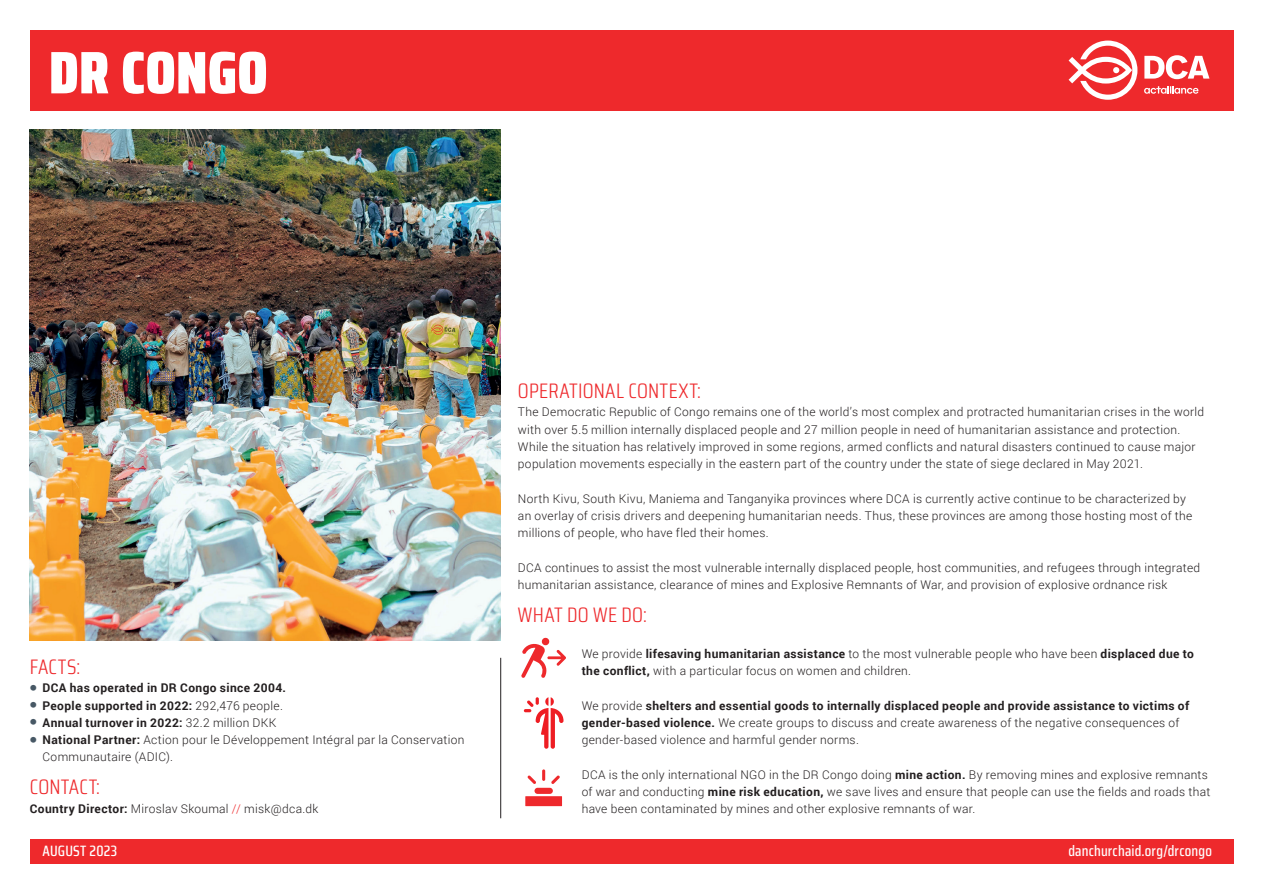
<style>
.page{position:relative;width:1263px;height:893px;background:#fff}
.page>*{position:absolute;margin:0;border:0;box-sizing:border-box;transform-origin:0 0}
.t1{font:900 60px "Saira Condensed";color:#fff}
.t2{font:300 21px "Saira Condensed";letter-spacing:.01em;color:#ee292c}
.t3{font:500 15px "Saira Condensed";letter-spacing:.015em;color:#fff}
.t4{font:300 12px/17.2px "Roboto";letter-spacing:.025em;color:#231f20}
.t5{font:700 12px "Roboto";letter-spacing:.03em;color:#231f20}
.s1{font-family:"Real Text OT";font-weight:300;color:#475865}
.s2{font-weight:300}
.s3{font-family:"Real Text OT";color:#475865}
.s4{font-weight:700}
.s5{color:#ee292c}
</style>
<div class="page">
<div style="left:30px;top:30px;width:1203px;height:81px;background:#ee292c"></div>
<svg style="left:1144px;top:86px;width:54px;height:8px"></svg>
<svg style="left:1068px;top:41px;width:69px;height:59px"></svg>
<svg style="left:1144px;top:55px;width:65px;height:24px"></svg>
<hr style="left:500px;top:658px;width:1px;height:160px;background:#231f20">
<div style="left:30px;top:839px;width:1203px;height:24px;background:#ee292c"></div>
<img style="left:30px;top:129px;width:471px;height:511px">
<svg style="left:521px;top:638px;width:45px;height:40px"></svg>
<svg style="left:524px;top:697px;width:39px;height:52px"></svg>
<div style="left:534px;top:788px;width:19px;height:6px;background:#ee292c;border-radius:3px"></div>
<svg style="left:542px;top:769px;width:3px;height:12px"></svg>
<svg style="left:551px;top:775px;width:9px;height:9px"></svg>
<svg style="left:527px;top:775px;width:9px;height:9px"></svg>
<div style="left:525px;top:796px;width:37px;height:10px;background:#ee292c"></div>
<h1 class="t1" style="left:49px;top:26px;width:220px">DR CONGO</h1>
<h2 class="t2" style="left:30px;top:651px;width:52px">FACTS:</h2>
<p class="t5" style="left:30px;top:680px;width:258px"><span class="s1">●</span> DCA has operated in DR Congo since 2004.</p>
<p class="t5" style="left:30px;top:697px;width:255px"><span class="s1">●</span> People supported in 2022: <span class="s2">292,476 people.</span></p>
<p class="t5" style="left:30px;top:714px;width:248px"><span class="s1">●</span> Annual turnover in 2022: <span class="s2">32.2 million DKK</span></p>
<p class="t4" style="left:43px;top:731px;width:423px;text-indent:-13px"><span class="s3">●</span> <span class="s4">National Partner:</span> Action pour le Développement Intégral par la Conservation<br>Communautaire (ADIC).</p>
<h2 class="t2" style="left:30px;top:771px;width:72px">CONTACT:</h2>
<p class="t4" style="left:30px;top:800px;width:290px"><span class="s4">Country Director:</span> Miroslav Skoumal <span class="s5">//</span> misk@dca.dk</p>
<h2 class="t2" style="left:518px;top:375px;width:185px">OPERATIONAL CONTEXT:</h2>
<p class="t4" style="left:518px;top:403px;width:688px">The Democratic Republic of Congo remains one of the world’s most complex and protracted humanitarian crises in the world with over 5.5 million internally displaced people and 27 million people in need of humanitarian assistance and protection.<br>While the situation has relatively improved in some regions, armed conflicts and natural disasters continued to cause major population movements especially in the eastern part of the country under the state of siege declared in May 2021.</p>
<p class="t4" style="left:518px;top:489px;width:676px">North Kivu, South Kivu, Maniema and Tanganyika provinces where DCA is currently active continue to be characterized by an overlay of crisis drivers and deepening humanitarian needs. Thus, these provinces are among those hosting most of the millions of people, who have fled their homes.</p>
<p class="t4" style="left:518px;top:558px;width:684px">DCA continues to assist the most vulnerable internally displaced people, host communities, and refugees through integrated humanitarian assistance, clearance of mines and Explosive Remnants of War, and provision of explosive ordnance risk</p>
<h2 class="t2" style="left:518px;top:599px;width:131px">WHAT DO WE DO:</h2>
<p class="t4" style="left:582px;top:644px;width:614px">We provide <span class="s4">lifesaving humanitarian assistance</span> to the most vulnerable people who have been <span class="s4">displaced due to the conflict,</span> with a particular focus on women and children.</p>
<p class="t4" style="left:582px;top:696px;width:609px">We provide <span class="s4">shelters and essential goods to internally displaced people and provide assistance to victims of gender-based violence.</span> We create groups to discuss and create awareness of the negative consequences of gender-based violence and harmful gender norms.</p>
<p class="t4" style="left:582px;top:765px;width:630px">DCA is the only international NGO in the DR Congo doing <span class="s4">mine action.</span> By removing mines and explosive remnants of war and conducting <span class="s4">mine risk education,</span> we save lives and ensure that people can use the fields and roads that have been contaminated by mines and other explosive remnants of war.</p>
<p class="t3" style="left:43px;top:840px;width:76px">AUGUST 2023</p>
<p class="t3" style="left:1068px;top:840px;width:145px">danchurchaid.org/drcongo</p>
</div>
